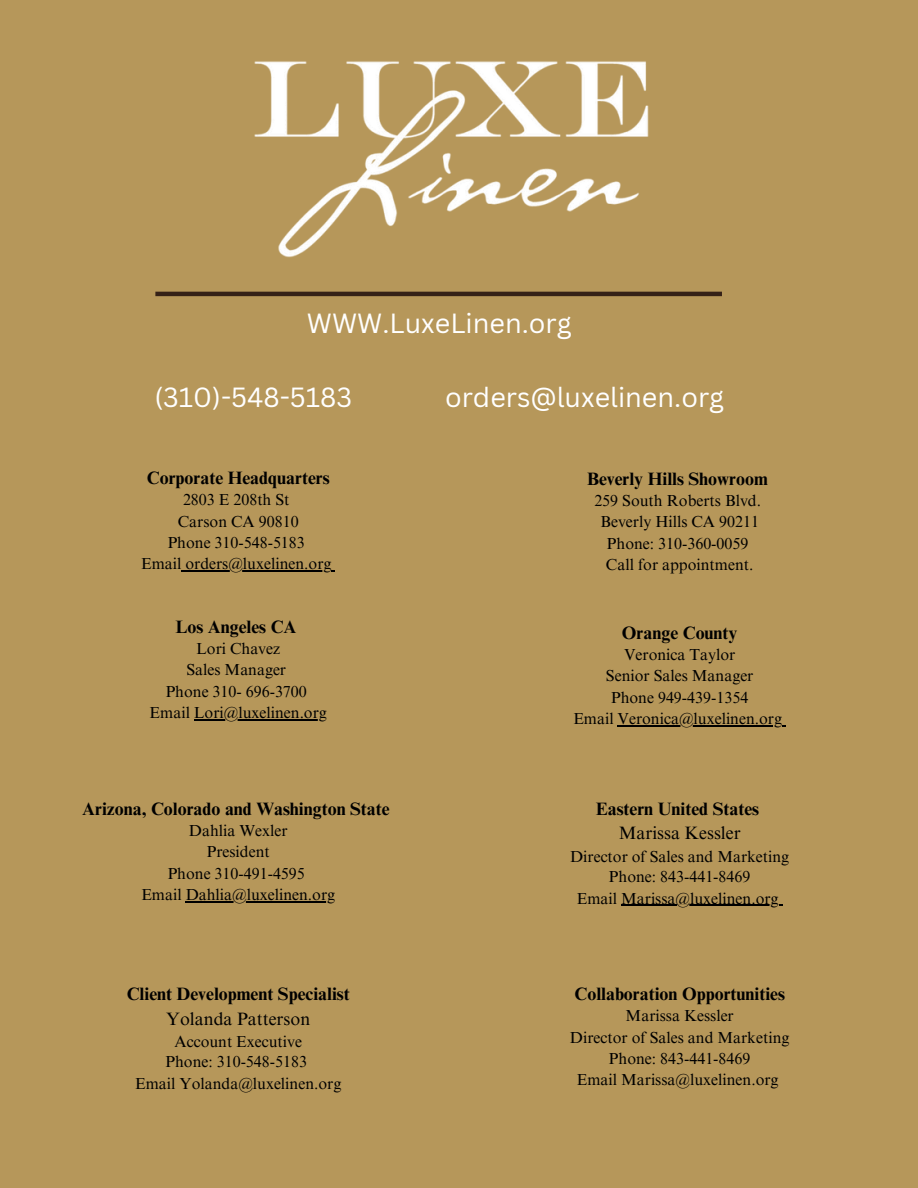
<style>
.page{position:relative;width:918px;height:1188px;background:#b6975a}
.page>*{position:absolute;margin:0;border:0;box-sizing:border-box;transform-origin:0 0}
.t1{font:27px "Canva Sans";color:#fff}
.t2{font:700 18px "Times NRMT Pro";color:#000}
.t3{font:18px "Times NRMT Pro";color:#000}
.t4{font:15.9px/21.3px "Times NRMT Pro";color:#000;text-align:center}
</style>
<div class="page">
<img style="left:231px;top:61px;width:441px;height:236px">
<hr style="left:155px;top:292px;width:567px;height:4px;background:#352117">
<hr style="left:618px;top:725px;width:164px;height:1px;background:#000">
<hr style="left:194px;top:719px;width:133px;height:1px;background:#000">
<hr style="left:186px;top:901px;width:149px;height:1px;background:#000">
<hr style="left:621px;top:905px;width:158px;height:1px;background:#000">
<hr style="left:181px;top:570px;width:150px;height:2px;background:#000">
<h1 class="t1" style="left:307px;top:304px;width:266px">WWW.LuxeLinen.org</h1>
<h1 class="t1" style="left:155px;top:378px;width:199px">(310)-548-5183</h1>
<h1 class="t1" style="left:445px;top:378px;width:281px">orders@luxelinen.org</h1>
<p class="t2" style="left:147px;top:471px;width:184px">Corporate Headquarters</p>
<p class="t4" style="left:183px;top:491px;width:108px">2803 E 208th St</p>
<p class="t4" style="left:141px;top:512px;width:192px">Carson CA 90810<br>Phone 310-548-5183<br>Email orders@luxelinen.org</p>
<p class="t2" style="left:176px;top:620px;width:122px">Los Angeles CA</p>
<p class="t4" style="left:196px;top:640px;width:85px">Lori Chavez</p>
<p class="t4" style="left:186px;top:661px;width:101px">Sales Manager</p>
<p class="t4" style="left:166px;top:683px;width:143px">Phone 310- 696-3700</p>
<h2 class="t4" style="left:150px;top:704px;width:179px">Email Lori@luxelinen.org</h2>
<p class="t2" style="left:82px;top:802px;width:309px">Arizona, Colorado and Washington State</p>
<p class="t4" style="left:141px;top:822px;width:195px">Dahlia Wexler<br>President<br>Phone 310-491-4595<br>Email Dahlia@luxelinen.org</p>
<p class="t2" style="left:127px;top:987px;width:225px">Client Development Specialist</p>
<p class="t3" style="left:166px;top:1012px;width:145px">Yolanda Patterson</p>
<p class="t4" style="left:135px;top:1033px;width:208px;line-height:20.9px">Account Executive<br>Phone: 310-548-5183<br>Email Yolanda@luxelinen.org</p>
<p class="t2" style="left:587px;top:472px;width:182px">Beverly Hills Showroom</p>
<p class="t4" style="left:594px;top:492px;width:168px">259 South Roberts Blvd.<br>Beverly Hills CA 90211<br>Phone: 310-360-0059<br>Call for appointment.</p>
<p class="t2" style="left:622px;top:626px;width:117px">Orange County</p>
<h2 class="t4" style="left:624px;top:646px;width:113px">Veronica Taylor</h2>
<p class="t4" style="left:606px;top:667px;width:149px">Senior Sales Manager</p>
<p class="t4" style="left:611px;top:689px;width:139px">Phone 949-439-1354</p>
<p class="t4" style="left:573px;top:710px;width:210px">Email Veronica@luxelinen.org</p>
<p class="t2" style="left:596px;top:802px;width:165px">Eastern United States</p>
<p class="t3" style="left:619px;top:827px;width:123px">Marissa Kessler</p>
<p class="t4" style="left:570px;top:848px;width:220px">Director of Sales and Marketing</p>
<p class="t4" style="left:609px;top:868px;width:143px">Phone: 843-441-8469</p>
<p class="t4" style="left:577px;top:890px;width:203px">Email Marissa@luxelinen.org</p>
<p class="t2" style="left:574px;top:987px;width:212px">Collaboration Opportunities</p>
<p class="t4" style="left:626px;top:1007px;width:110px">Marissa Kessler</p>
<p class="t4" style="left:570px;top:1029px;width:221px">Director of Sales and Marketing</p>
<p class="t4" style="left:609px;top:1050px;width:143px">Phone: 843-441-8469</p>
<p class="t4" style="left:577px;top:1071px;width:203px">Email Marissa@luxelinen.org</p>
</div>
